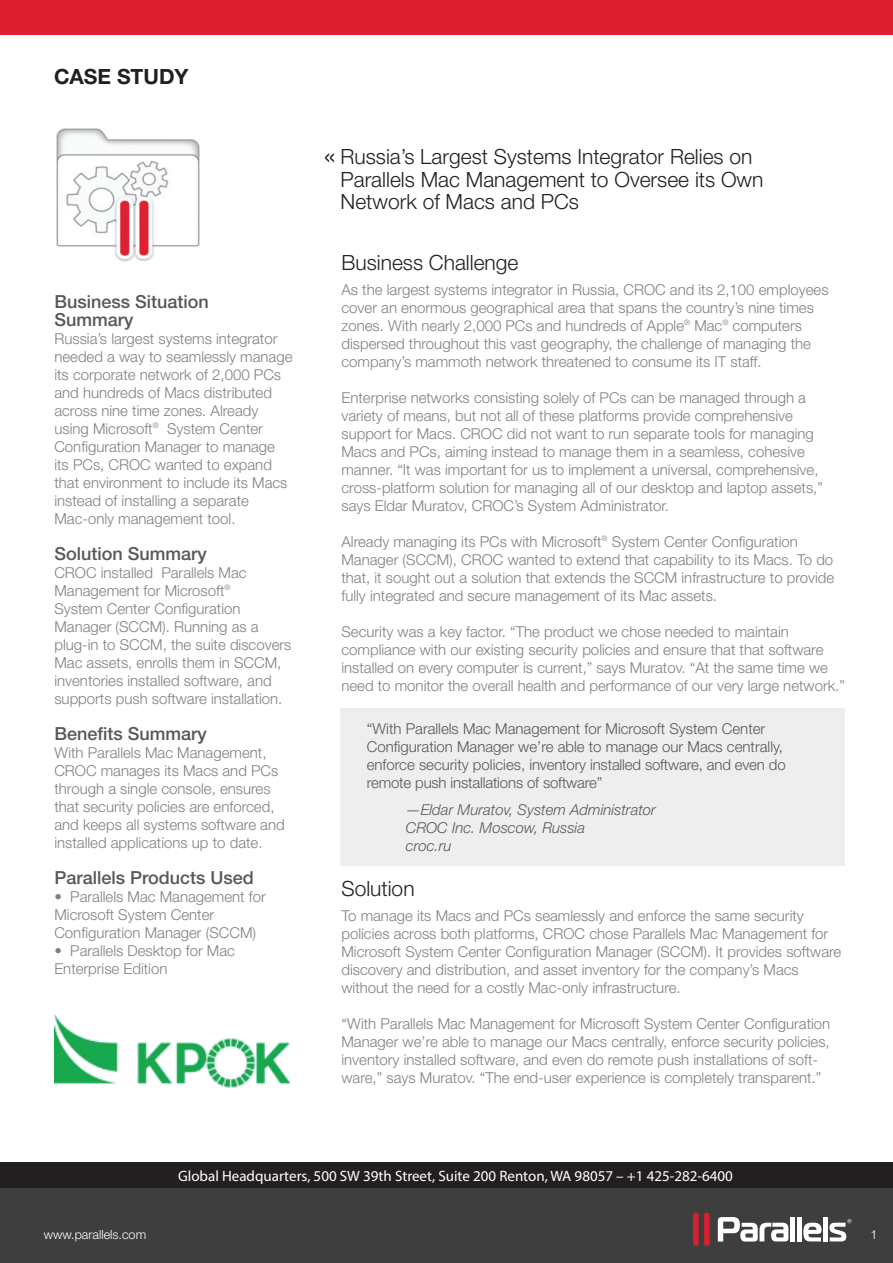
<style>
.page{position:relative;width:893px;height:1263px;background:#fff}
.page>*{position:absolute;margin:0;border:0;box-sizing:border-box;transform-origin:0 0}
.t1{font:300 30px "Helvetica Neue LT Std";color:#231f20}
.head_page_1{font:300 21px "Helvetica Neue LT Std";color:#231f20}
.t2{font:700 21px "Helvetica Neue LT Std";color:#231f20}
.t3{font:500 18px/18px "Helvetica Neue LT Std";color:#57585a}
.t4{font:300 15px/18px "Helvetica Neue LT Std";color:#808083}
.t5{font:300 15px/18px "Helvetica Neue LT Std";color:#57585a}
.Paragraph_Style_1{font:15px "Myriad Pro";color:#fff}
.t6{font:italic 300 15px "Helvetica Neue LT Std";color:#57585a}
.head_page_1-2{font:300 12.6px "Helvetica Neue LT Std";color:#fff}
</style>
<div class="page">
<div style="left:0;top:1162px;width:893px;height:86px;background:#231f20"></div>
<div style="left:341px;top:708px;width:504px;height:158px;background:#eeeeef"></div>
<img style="left:54px;top:1014px;width:235px;height:74px">
<div style="left:0;top:0;width:893px;height:34px;background:#db1e30"></div>
<div style="left:0;top:1188px;width:893px;height:75px;background:#3e3e3f"></div>
<div style="left:693px;top:1212px;width:6px;height:34px;background:#db1e30;border-radius:3px"></div>
<div style="left:704px;top:1212px;width:6px;height:34px;background:#db1e30;border-radius:3px"></div>
<svg style="left:803px;top:1222px;width:19px;height:19px"></svg>
<div style="left:823px;top:1217px;width:5px;height:24px;background:#fff"></div>
<div style="left:797px;top:1217px;width:5px;height:24px;background:#fff"></div>
<div style="left:790px;top:1217px;width:5px;height:24px;background:#fff"></div>
<svg style="left:718px;top:1217px;width:70px;height:24px"></svg>
<svg style="left:829px;top:1219px;width:23px;height:22px"></svg>
<img style="left:57px;top:129px;width:142px;height:133px">
<p class="t2" style="left:54px;top:63px;width:136px">CASE STUDY</p>
<p class="t3" style="left:54px;top:293px;width:156px">Business Situation<br>Summary</p>
<p class="t4" style="left:54px;top:330px;width:240px">Russia’s largest systems integrator needed a way to seamlessly manage its corporate network of 2,000 PCs and hundreds of Macs distributed across nine time zones. Already using Microsoft<sup>®</sup> System Center Configuration Manager to manage its PCs, CROC wanted to expand that environment to include its Macs instead of installing a separate</p>
<p class="t4" style="left:54px;top:510px;width:183px">Mac-only management tool.</p>
<p class="t3" style="left:54px;top:545px;width:154px">Solution Summary</p>
<p class="t4" style="left:54px;top:564px;width:194px">CROC installed Parallels Mac</p>
<p class="t4" style="left:54px;top:582px;width:178px">Management for Microsoft<sup>®</sup></p>
<p class="t4" style="left:54px;top:600px;width:188px">System Center Configuration</p>
<p class="t4" style="left:54px;top:618px;width:238px">Manager (SCCM). Running as a plug-in to SCCM, the suite discovers Mac assets, enrolls them in SCCM, inventories installed software, and supports push software installation.</p>
<p class="t3" style="left:54px;top:725px;width:154px">Benefits Summary</p>
<p class="t4" style="left:54px;top:744px;width:232px">With Parallels Mac Management, CROC manages its Macs and PCs through a single console, ensures that security policies are enforced, and keeps all systems software and installed applications up to date.</p>
<p class="t3" style="left:54px;top:869px;width:201px">Parallels Products Used</p>
<p class="t4" style="left:54px;top:888px;width:213px">• Parallels Mac Management for<br>Microsoft System Center</p>
<p class="t4" style="left:54px;top:924px;width:203px">Configuration Manager (SCCM)</p>
<p class="t4" style="left:54px;top:942px;width:182px">• Parallels Desktop for Mac</p>
<p class="t4" style="left:54px;top:960px;width:115px">Enterprise Edition</p>
<p class="head_page_1" style="left:341px;top:144px;width:413px">Russia’s Largest Systems Integrator Relies on</p>
<p class="head_page_1" style="left:341px;top:167px;width:424px">Parallels Mac Management to Oversee its Own</p>
<p class="head_page_1" style="left:341px;top:189px;width:240px">Network of Macs and PCs</p>
<p class="t1" style="left:324px;top:137px;width:14px">«</p>
<p class="head_page_1" style="left:341px;top:250px;width:178px">Business Challenge</p>
<p class="t4" style="left:341px;top:280px;width:489px">As the largest systems integrator in Russia, CROC and its 2,100 employees cover an enormous geographical area that spans the country’s nine times zones. With nearly 2,000 PCs and hundreds of Apple<sup>®</sup> Mac<sup>®</sup> computers dispersed throughout this vast geography, the challenge of managing the company’s mammoth network threatened to consume its IT staff.</p>
<p class="t4" style="left:341px;top:388px;width:466px">Enterprise networks consisting solely of PCs can be managed through a</p>
<p class="t4" style="left:341px;top:406px;width:453px">variety of means, but not all of these platforms provide comprehensive</p>
<p class="t4" style="left:341px;top:424px;width:474px">support for Macs. CROC did not want to run separate tools for managing<br>Macs and PCs, aiming instead to manage them in a seamless, cohesive</p>
<p class="t4" style="left:341px;top:460px;width:483px">manner. “It was important for us to implement a universal, comprehensive, cross-platform solution for managing all of our desktop and laptop assets,” says Eldar Muratov, CROC’s System Administrator.</p>
<p class="t4" style="left:341px;top:532px;width:458px">Already managing its PCs with Microsoft<sup>®</sup> System Center Configuration</p>
<p class="t4" style="left:341px;top:550px;width:494px;text-align:justify">Manager (SCCM), CROC wanted to extend that capability to its Macs. To do that, it sought out a solution that extends the SCCM infrastructure to provide fully integrated and secure management of its Mac assets.</p>
<p class="t4" style="left:341px;top:622px;width:449px">Security was a key factor. “The product we chose needed to maintain</p>
<p class="t4" style="left:341px;top:640px;width:505px">compliance with our existing security policies and ensure that that software installed on every computer is current,” says Muratov. “At the same time we need to monitor the overall health and performance of our very large network.”</p>
<p class="t5" style="left:367px;top:720px;width:400px">“With Parallels Mac Management for Microsoft System Center</p>
<p class="t5" style="left:367px;top:738px;width:418px">Configuration Manager we’re able to manage our Macs centrally,</p>
<p class="t5" style="left:367px;top:756px;width:420px">enforce security policies, inventory installed software, and even do remote push installations of software”</p>
<p class="t6" style="left:406px;top:801px;width:252px">—Eldar Muratov, System Administrator</p>
<p class="t6" style="left:406px;top:819px;width:181px">CROC Inc. Moscow, Russia</p>
<p class="t6" style="left:406px;top:837px;width:47px">croc.ru</p>
<p class="head_page_1" style="left:341px;top:876px;width:75px">Solution</p>
<p class="t4" style="left:341px;top:906px;width:501px">To manage its Macs and PCs seamlessly and enforce the same security policies across both platforms, CROC chose Parallels Mac Management for Microsoft System Center Configuration Manager (SCCM). It provides software discovery and distribution, and asset inventory for the company’s Macs</p>
<p class="t4" style="left:341px;top:978px;width:341px">without the need for a costly Mac-only infrastructure.</p>
<p class="t4" style="left:341px;top:1014px;width:490px">“With Parallels Mac Management for Microsoft System Center Configuration Manager we’re able to manage our Macs centrally, enforce security policies, inventory installed software, and even do remote push installations of soft&shy;ware,” says Muratov. “The end-user experience is completely transparent.”</p>
<p class="head_page_1-2" style="left:44px;top:1227px;width:104px">www.parallels.com</p>
<p class="Paragraph_Style_1" style="left:178px;top:1166px;width:556px">Global Headquarters, 500 SW 39th Street, Suite 200 Renton, WA 98057 – +1 425-282-6400</p>
<p class="head_page_1-2" style="left:870px;top:1226px;width:9px">1</p>
</div>
